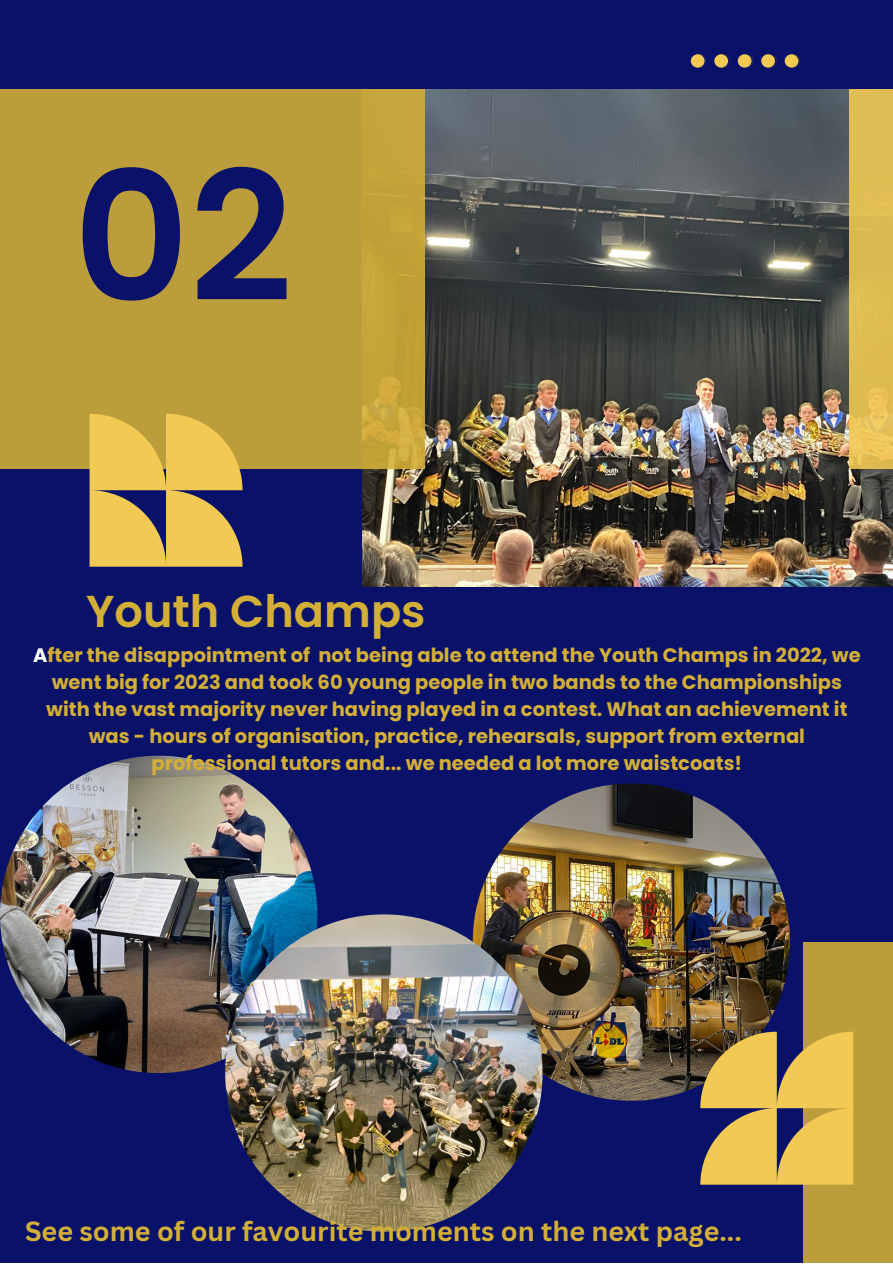
<style>
.page{position:relative;width:893px;height:1264px;background:#fff}
.page>*{position:absolute;margin:0;border:0;box-sizing:border-box;transform-origin:0 0}
.t1{font:600 180px "Poppins";color:#091268}
.t2{font:600 44.7px "Poppins";color:#d4af37}
.t3{font:700 27px "Canva Sans";color:#d4af37}
.t4{font:700 19.5px/27px "Poppins";color:#d4af37;text-align:center}
.s1{color:#fff}
</style>
<div class="page">
<div style="left:0;top:0;width:892px;height:1262px;background:#091268"></div>
<img style="left:362px;top:89px;width:530px;height:497px">
<div style="left:0;top:89px;width:425px;height:379px;background:#bc9d3c"></div>
<div style="left:803px;top:942px;width:89px;height:320px;background:#bc9d3c"></div>
<div style="left:849px;top:89px;width:43px;height:379px;background:linear-gradient(to bottom,#ddbb52,#e5c055)"></div>
<svg style="left:90px;top:414px;width:152px;height:152px"></svg>
<svg style="left:690px;top:54px;width:109px;height:14px"></svg>
<img style="left:0;top:755px;width:317px;height:318px;border-radius:50%">
<img style="left:472px;top:783px;width:318px;height:317px;border-radius:50%">
<svg style="left:700px;top:1031px;width:153px;height:153px"></svg>
<img style="left:225px;top:914px;width:317px;height:317px;border-radius:50%">
<p class="t1" style="left:73px;top:112px;width:221px">02</p>
<p class="t2" style="left:86px;top:580px;width:341px">Youth Champs</p>
<p class="t4" style="left:33px;top:642px;width:829px"><span class="s1">A</span>fter the disappointment of not being able to attend the Youth Champs in 2022, we went big for 2023 and took 60 young people in two bands to the Championships with the vast majority never having played in a contest. What an achievement it was - hours of organisation, practice, rehearsals, support from external professional tutors and... we needed a lot more waistcoats!</p>
<p class="t3" style="left:25px;top:1212px;width:718px">See some of our favourite moments on the next page...</p>
</div>
